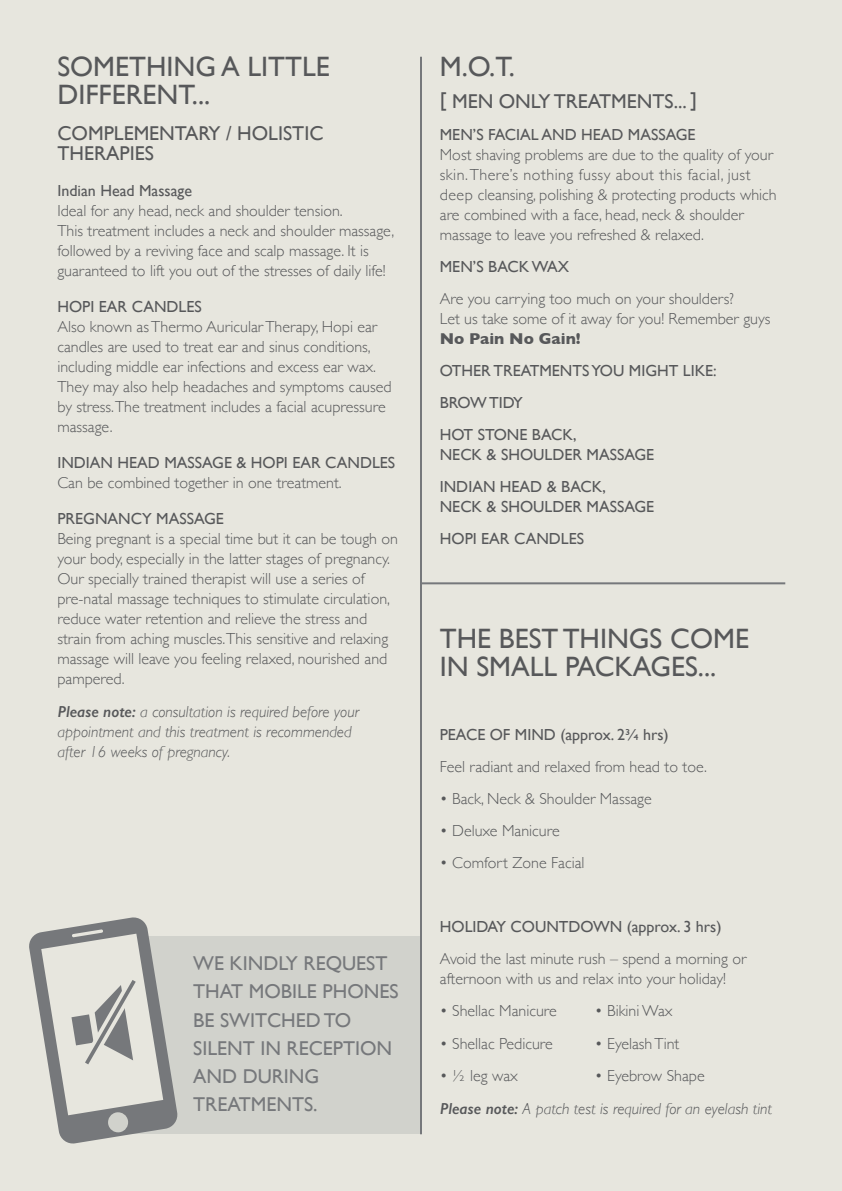
<style>
.page{position:relative;width:842px;height:1191px;background:#e7e6de}
.page>*{position:absolute;margin:0;border:0;box-sizing:border-box;transform-origin:0 0}
.t1{font:28px/28px "Gill Sans";color:#57585a}
.t2{font:20px/28px "Gill Sans";color:#76787b}
.t3{font:20px/20px "Gill Sans";color:#57585a}
.t4{font:300 16px/20px "Gill Sans";color:#57585a}
.t5{font:16px/32px "Gill Sans";color:#57585a}
.t6{font:italic 300 16px/20px "Gill Sans";color:#57585a}
.t7{font:700 16px "Gill Sans";color:#57585a}
.s1{font-weight:600}
.s2{font-style:normal}
</style>
<div class="page">
<div style="left:85px;top:936px;width:336px;height:197px;background:#d1d2cc"></div>
<hr style="left:420px;top:57px;width:2px;height:1077px;background:#76787b">
<hr style="left:421px;top:582px;width:364px;height:2px;background:#76787b">
<svg style="left:29px;top:917px;width:149px;height:227px"></svg>
<h1 class="t1" style="left:57px;top:52px;width:274px">SOMETHING A LITTLE<br>DIFFERENT...</h1>
<p class="t3" style="left:57px;top:123px;width:268px">COMPLEMENTARY / HOLISTIC<br>THERAPIES</p>
<p class="t5" style="left:57px;top:175px;width:136px">Indian Head Massage</p>
<p class="t4" style="left:57px;top:201px;width:338px">Ideal for any head, neck and shoulder tension.<br>This treatment includes a neck and shoulder massage, followed by a reviving face and scalp massage. It is guaranteed to lift you out of the stresses of daily life!</p>
<p class="t5" style="left:57px;top:291px;width:146px">HOPI EAR CANDLES</p>
<p class="t4" style="left:57px;top:317px;width:336px">Also known as Thermo Auricular Therapy, Hopi ear candles are used to treat ear and sinus conditions, including middle ear infections and excess ear wax.<br>They may also help headaches and symptoms caused by stress.The treatment includes a facial acupressure massage.</p>
<p class="t5" style="left:57px;top:447px;width:339px">INDIAN HEAD MASSAGE &amp; HOPI EAR CANDLES</p>
<p class="t4" style="left:57px;top:473px;width:286px">Can be combined together in one treatment.</p>
<p class="t5" style="left:57px;top:503px;width:168px">PREGNANCY MASSAGE</p>
<p class="t4" style="left:57px;top:529px;width:342px">Being pregnant is a special time but it can be tough on your body, especially in the latter stages of pregnancy.<br>Our specially trained therapist will use a series of pre-natal massage techniques to stimulate circulation, reduce water retention and relieve the stress and strain from aching muscles.This sensitive and relaxing massage will leave you feeling relaxed, nourished and pampered.</p>
<p class="t6" style="left:57px;top:702px;width:303px"><span class="s1">Please note:</span> a consultation is required before your appointment and this treatment is recommended after 16 weeks of pregnancy.</p>
<p class="t2" style="left:193px;top:949px;width:207px">WE KINDLY REQUEST<br>THAT MOBILE PHONES<br>BE SWITCHED TO<br>SILENT IN RECEPTION<br>AND DURING<br>TREATMENTS.</p>
<h1 class="t1" style="left:440px;top:52px;width:77px">M.O.T.</h1>
<p class="t3" style="left:440px;top:91px;width:259px">[ MEN ONLY TREATMENTS... ]</p>
<p class="t5" style="left:440px;top:119px;width:257px">MEN’S FACIAL AND HEAD MASSAGE</p>
<p class="t4" style="left:440px;top:145px;width:338px">Most shaving problems are due to the quality of your skin. There’s nothing fussy about this facial, just deep cleansing, polishing &amp; protecting products which are combined with a face, head, neck &amp; shoulder massage to leave you refreshed &amp; relaxed.</p>
<p class="t5" style="left:440px;top:251px;width:131px">MEN’S BACK WAX</p>
<p class="t4" style="left:440px;top:289px;width:332px">Are you carrying too much on your shoulders?<br>Let us take some of it away for you! Remember guys</p>
<p class="t7" style="left:440px;top:329px;width:142px">No Pain No Gain!</p>
<p class="t5" style="left:440px;top:355px;width:278px">OTHER TREATMENTS YOU MIGHT LIKE:<br>BROW TIDY<br>HOT STONE BACK,</p>
<p class="t5" style="left:440px;top:439px;width:216px">NECK &amp; SHOULDER MASSAGE<br>INDIAN HEAD &amp; BACK,</p>
<p class="t5" style="left:440px;top:491px;width:216px">NECK &amp; SHOULDER MASSAGE<br>HOPI EAR CANDLES</p>
<h1 class="t1" style="left:440px;top:624px;width:311px">THE BEST THINGS COME<br>IN SMALL PACKAGES...</h1>
<p class="t5" style="left:440px;top:719px;width:230px">PEACE OF MIND (approx. 2¾ hrs)</p>
<p class="t4" style="left:440px;top:757px;width:269px">Feel radiant and relaxed from head to toe.</p>
<p class="t4" style="left:440px;top:789px;width:213px">• Back, Neck &amp; Shoulder Massage</p>
<p class="t4" style="left:440px;top:821px;width:121px">• Deluxe Manicure</p>
<p class="t4" style="left:440px;top:853px;width:146px">• Comfort Zone Facial</p>
<p class="t5" style="left:440px;top:911px;width:283px">HOLIDAY COUNTDOWN (approx. 3 hrs)</p>
<p class="t4" style="left:440px;top:949px;width:308px">Avoid the last minute rush – spend a morning or afternoon with us and relax into your holiday!</p>
<p class="t4" style="left:440px;top:1001px;width:119px">• Shellac Manicure</p>
<p class="t4" style="left:595px;top:1001px;width:79px">• Bikini Wax</p>
<p class="t4" style="left:440px;top:1033px;width:115px">• Shellac Pedicure</p>
<p class="t4" style="left:595px;top:1033px;width:86px">• Eyelash Tint</p>
<p class="t4" style="left:440px;top:1065px;width:79px">• ½ leg wax</p>
<p class="t6" style="left:440px;top:1058px;width:334px;line-height:33px;text-indent:155px"><span class="s2">• Eyebrow Shape<br></span><span class="s1">Please note:</span> A patch test is required for an eyelash tint</p>
</div>
